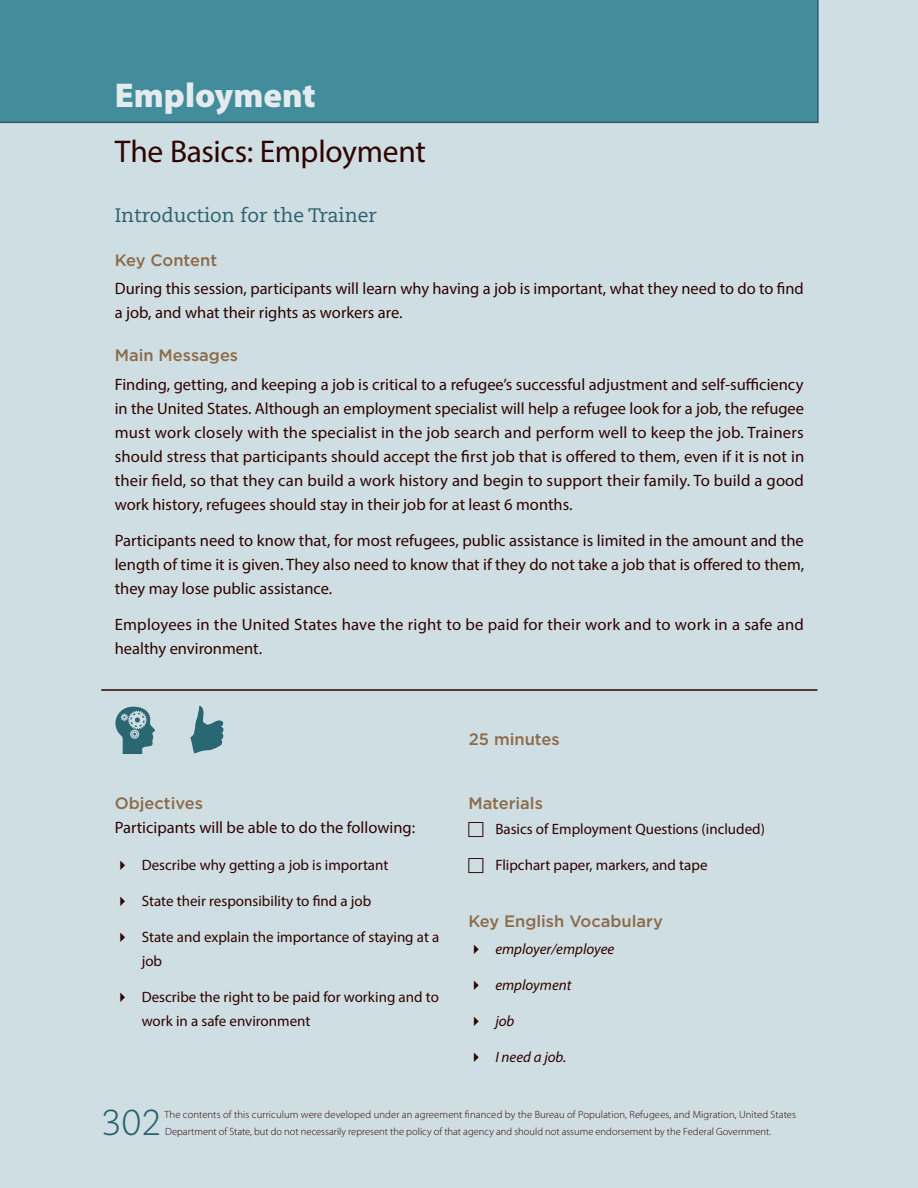
<style>
.page{position:relative;width:918px;height:1188px;background:#cfdee2}
.page>*{position:absolute;margin:0;border:0;box-sizing:border-box;transform-origin:0 0}
.t1{font:300 36px "Caecilia LT Std";color:#27616d}
.t2{font:900 34.5px "Myriad Pro";color:#e4ebee}
.t3{font:31.5px "Myriad Pro";letter-spacing:-.01em;color:#2f0300}
.t4{font:19.5px "Caecilia LT Std";color:#27616d}
.t5{font:16.5px/24px "Myriad Pro";color:#2f0300}
.t6{font:500 16.5px "Gotham";color:#8c6a49}
.t7{font:15px/24px "Myriad Pro";color:#2f0300}
.t8{font:italic 15px "Myriad Pro";color:#2f0300}
.t9{font:300 10.5px/16.5px "Myriad Pro";letter-spacing:.005em;color:#2f0300}
</style>
<div class="page">
<div style="left:0;top:0;width:819px;height:123px;background:#428c9c"></div>
<hr style="left:101px;top:689px;width:716px;height:2px;background:#2f0300">
<svg style="left:115px;top:707px;width:40px;height:47px"></svg>
<img style="left:190px;top:707px;width:34px;height:47px">
<h2 class="t2" style="left:115px;top:76px;width:202px">Employment</h2>
<h3 class="t3" style="left:115px;top:132px;width:313px">The Basics: Employment</h3>
<p class="t4" style="left:115px;top:204px;width:264px">Introduction for the Trainer</p>
<p class="t6" style="left:115px;top:250px;width:104px">Key Content</p>
<p class="t5" style="left:115px;top:276px;width:691px">During this session, participants will learn why having a job is important, what they need to do to find a job, and what their rights as workers are.</p>
<p class="t6" style="left:115px;top:346px;width:125px">Main Messages</p>
<p class="t5" style="left:115px;top:372px;width:691px;text-align:justify">Finding, getting, and keeping a job is critical to a refugee’s successful adjustment and self-sufficiency in the United States. Although an employment specialist will help a refugee look for a job, the refugee must work closely with the specialist in the job search and perform well to keep the job. Trainers should stress that participants should accept the first job that is offered to them, even if it is not in their field, so that they can build a work history and begin to support their family. To build a good work history, refugees should stay in their job for at least 6 months.</p>
<p class="t5" style="left:115px;top:528px;width:691px;text-align:justify">Participants need to know that, for most refugees, public assistance is limited in the amount and the length of time it is given. They also need to know that if they do not take a job that is offered to them, they may lose public assistance.</p>
<p class="t5" style="left:115px;top:612px;width:691px">Employees in the United States have the right to be paid for their work and to work in a safe and healthy environment.</p>
<p class="t6" style="left:115px;top:793px;width:90px">Objectives</p>
<p class="t5" style="left:115px;top:815px;width:302px">Participants will be able to do the following:</p>
<p class="t7" style="left:142px;top:853px;width:248px">Describe why getting a job is important</p>
<p class="t7" style="left:142px;top:889px;width:231px">State their responsibility to find a job</p>
<p class="t7" style="left:142px;top:925px;width:299px">State and explain the importance of staying at a job</p>
<p class="t7" style="left:142px;top:985px;width:299px">Describe the right to be paid for working and to work in a safe environment</p>
<p class="t6" style="left:469px;top:730px;width:92px">25 minutes</p>
<p class="t6" style="left:468px;top:793px;width:76px">Materials</p>
<p class="t7" style="left:495px;top:817px;width:271px">Basics of Employment Questions (included)</p>
<p class="t7" style="left:495px;top:853px;width:214px">Flipchart paper, markers, and tape</p>
<p class="t6" style="left:468px;top:912px;width:196px">Key English Vocabulary</p>
<p class="t8" style="left:495px;top:940px;width:120px">employer/employee</p>
<p class="t8" style="left:495px;top:976px;width:78px">employment</p>
<p class="t8" style="left:495px;top:1012px;width:21px">job</p>
<p class="t8" style="left:495px;top:1048px;width:72px">I need a job.</p>
<h1 class="t1" style="left:102px;top:1102px;width:62px">302</h1>
<p class="t9" style="left:164px;top:1107px;width:633px">The contents of this curriculum were developed under an agreement financed by the Bureau of Population, Refugees, and Migration, United States<br>Department of State, but do not necessarily represent the policy of that agency and should not assume endorsement by the Federal Government.</p>
</div>
